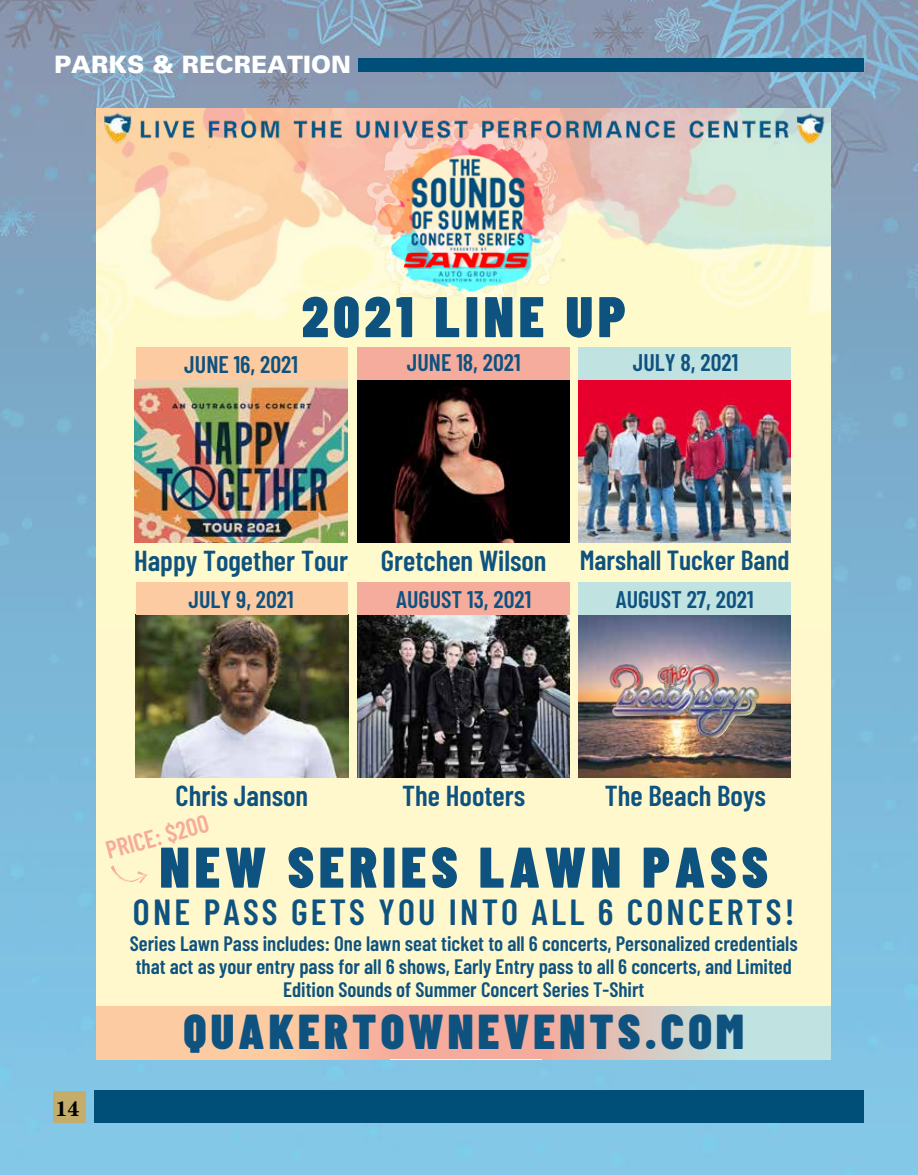
<style>
.page{position:relative;width:918px;height:1175px;background:#fff}
.page>*{position:absolute;margin:0;border:0;box-sizing:border-box;transform-origin:0 0}
.t1{font:900 57.3px "Barlow Condensed";letter-spacing:.085em;color:#0e5280}
.t2{font:900 57.15px "Barlow Condensed";letter-spacing:.085em;color:#0e5280}
.t3{font:900 48.9px "Barlow Condensed";letter-spacing:.085em;color:#0e5280}
.t4{font:600 36.3px "Barlow Condensed";letter-spacing:.085em;color:#0e5280}
.t5{font:600 28.8px "Barlow Condensed";color:#0e5280}
.t6{font:600 27.6px "Barlow Condensed";color:#0e5280}
.t7{font:600 24.9px "Barlow Condensed";color:#f6ac9c}
.t8{font:600 24px "Barlow Condensed";color:#0e5280}
.t9{font:900 24px "Univers";color:#fff}
.t10{font:700 21px "Century";color:#000}
.t11{font:600 20.85px/23.1px "Barlow Condensed";color:#0e5280;text-align:center}
</style>
<div class="page">
<img style="left:0;top:0;width:918px;height:1174px">
<div style="left:359px;top:58px;width:505px;height:14px;background:#004f78"></div>
<img style="left:97px;top:108px;width:734px;height:521px">
<img style="left:135px;top:379px;width:212px;height:163px">
<div style="left:97px;top:629px;width:734px;height:430px;background:#fff8cc"></div>
<img style="left:368px;top:146px;width:192px;height:156px">
<img style="left:100px;top:109px;width:728px;height:37px">
<img style="left:358px;top:379px;width:212px;height:163px">
<img style="left:579px;top:379px;width:212px;height:163px">
<img style="left:136px;top:614px;width:212px;height:163px">
<img style="left:358px;top:614px;width:212px;height:163px">
<img style="left:579px;top:614px;width:212px;height:163px">
<div style="left:136px;top:347px;width:211px;height:32px;background:#fccba1"></div>
<div style="left:358px;top:347px;width:212px;height:32px;background:#f6ac9c"></div>
<div style="left:579px;top:347px;width:212px;height:32px;background:#c0e2e0"></div>
<div style="left:137px;top:582px;width:211px;height:32px;background:#fccba1"></div>
<div style="left:358px;top:582px;width:212px;height:32px;background:#f6ac9c"></div>
<div style="left:579px;top:582px;width:212px;height:32px;background:#c0e2e0"></div>
<img style="left:609px;top:660px;width:152px;height:82px">
<div style="left:542px;top:1006px;width:289px;height:53px;background:linear-gradient(to right,#f0b2a4,#b4eeef)"></div>
<div style="left:97px;top:1006px;width:293px;height:53px;background:linear-gradient(to right,#fdd2a2,#f9ba9e)"></div>
<div style="left:390px;top:1006px;width:162px;height:53px;background:#f6ac9c"></div>
<svg style="left:111px;top:865px;width:36px;height:18px"></svg>
<div style="left:53px;top:1091px;width:32px;height:32px;background:#c4ad6b"></div>
<div style="left:94px;top:1090px;width:770px;height:33px;background:#004f78"></div>
<p class="t9" style="left:54px;top:49px;width:299px">PARKS &amp; RECREATION</p>
<h1 class="t1" style="left:302px;top:276px;width:325px">2021 LINE UP</h1>
<p class="t8" style="left:184px;top:347px;width:115px">JUNE 16, 2021</p>
<p class="t8" style="left:407px;top:345px;width:115px">JUNE 18, 2021</p>
<p class="t8" style="left:633px;top:345px;width:107px">JULY 8, 2021</p>
<h3 class="t5" style="left:134px;top:540px;width:216px">Happy Together Tour</h3>
<p class="t8" style="left:188px;top:582px;width:107px">JULY 9, 2021</p>
<h3 class="t5" style="left:381px;top:540px;width:167px">Gretchen Wilson</h3>
<h3 class="t6" style="left:580px;top:540px;width:211px">Marshall Tucker Band</h3>
<p class="t8" style="left:396px;top:582px;width:137px">AUGUST 13, 2021</p>
<p class="t8" style="left:616px;top:582px;width:139px">AUGUST 27, 2021</p>
<h3 class="t5" style="left:176px;top:775px;width:134px">Chris Janson</h3>
<h3 class="t5" style="left:402px;top:774px;width:125px">The Hooters</h3>
<h3 class="t5" style="left:605px;top:775px;width:163px">The Beach Boys</h3>
<p class="t7" style="left:102px;top:834px;width:107px;rotate:-16deg">PRICE: $200</p>
<h2 class="t2" style="left:160px;top:826px;width:610px">NEW SERIES LAWN PASS</h2>
<h3 class="t4" style="left:133px;top:886px;width:663px">ONE PASS GETS YOU INTO ALL 6 CONCERTS!</h3>
<p class="t11" style="left:130px;top:930px;width:669px">Series Lawn Pass includes: One lawn seat ticket to all 6 concerts, Personalized credentials that act as your entry pass for all 6 shows, Early Entry pass to all 6 concerts, and Limited<br>Edition Sounds of Summer Concert Series T-Shirt</p>
<p class="t10" style="left:55px;top:1096px;width:26px">14</p>
<h3 class="t3" style="left:184px;top:997px;width:562px">QUAKERTOWNEVENTS.COM</h3>
</div>
